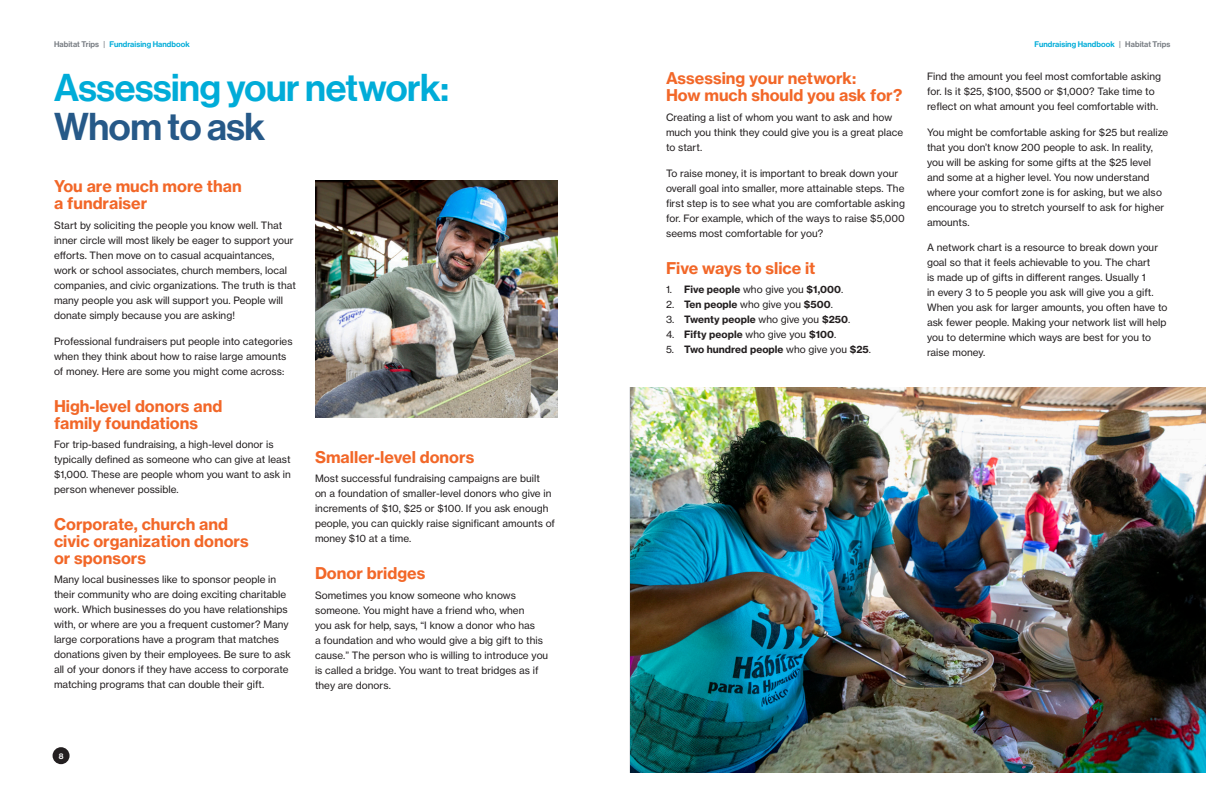
<style>
.page{position:relative;width:1224px;height:792px;background:#fff}
.page>*{position:absolute;margin:0;border:0;box-sizing:border-box;transform-origin:0 0}
.page_headers{font:38px/39px "N Haas Grotesk DS Pro 65 Md";letter-spacing:-.01em;color:#00acd8}
.subhead-orange-bold{font:16px/17px "N Haas Grotesk TX Pro 75 Bd";color:#f26728}
.body_copy{font:10px/15px "N Haas Grotesk TX Pro 55 Rg";letter-spacing:.005em;color:#231f20}
.bullets_-_in_body_co{font:10px "N Haas Grotesk TX Pro 75 Bd";letter-spacing:.005em;color:#231f20}
.bullets_-_in_body_co-2{font:10px "N Haas Grotesk TX Pro 55 Rg";letter-spacing:.005em;color:#231f20}
.t1{font:8px "N Haas Grotesk DS Pro 65 Md";letter-spacing:.01em;color:#00acd8}
.t2{font:8px "N Haas Grotesk DS Pro 65 Md";color:#fff}
.s1{color:#787d83}
.s2{color:#265988}
.s3{font-family:"N Haas Grotesk TX Pro 55 Rg"}
.s4{font-family:"N Haas Grotesk TX Pro 75 Bd"}
</style>
<div class="page">
<div style="left:53px;top:747px;width:17px;height:17px;background:#231f20;border-radius:50%"></div>
<img style="left:316px;top:180px;width:241px;height:238px">
<img style="left:630px;top:387px;width:576px;height:386px">
<p class="t1" style="left:54px;top:40px;width:137px"><span class="s1">Habitat Trips |</span> Fundraising Handbook</p>
<p class="t1" style="left:1034px;top:40px;width:137px">Fundraising Handbook <span class="s1">| Habitat Trips</span></p>
<p class="page_headers" style="left:54px;top:69px;width:397px">Assessing your network:<br><span class="s2">Whom to ask</span></p>
<p class="subhead-orange-bold" style="left:54px;top:178px;width:189px">You are much more than a fundraiser</p>
<p class="body_copy" style="left:54px;top:218px;width:244px">Start by soliciting the people you know well. That inner circle will most likely be eager to support your efforts. Then move on to casual acquaintances, work or school associates, church members, local companies, and civic organizations. The truth is that many people you ask will support you. People will donate simply because you are asking!</p>
<p class="body_copy" style="left:54px;top:334px;width:240px">Professional fundraisers put people into categories when they think about how to raise large amounts of money. Here are some you might come across:</p>
<p class="subhead-orange-bold" style="left:54px;top:397px;width:170px">High-level donors and family foundations</p>
<p class="body_copy" style="left:54px;top:437px;width:238px">For trip-based fundraising, a high-level donor is typically defined as someone who can give at least $1,000. These are people whom you want to ask in person whenever possible.</p>
<p class="subhead-orange-bold" style="left:54px;top:516px;width:196px">Corporate, church and civic organization donors or sponsors</p>
<p class="body_copy" style="left:54px;top:572px;width:238px">Many local businesses like to sponsor people in their community who are doing exciting charitable work. Which businesses do you have relationships with, or where are you a frequent customer? Many large corporations have a program that matches donations given by their employees. Be sure to ask all of your donors if they have access to corporate matching programs that can double their gift.</p>
<p class="body_copy" style="left:927px;top:69px;width:236px">Find the amount you feel most comfortable asking for. Is it $25, $100, $500 or $1,000? Take time to reflect on what amount you feel comfortable with.</p>
<p class="body_copy" style="left:927px;top:124px;width:243px">You might be comfortable asking for $25 but realize that you don’t know 200 people to ask. In reality, you will be asking for some gifts at the $25 level and some at a higher level. You now understand where your comfort zone is for asking, but we also encourage you to stretch yourself to ask for higher amounts.</p>
<p class="body_copy" style="left:927px;top:240px;width:242px">A network chart is a resource to break down your goal so that it feels achievable to you. The chart<br>is made up of gifts in different ranges. Usually 1<br>in every 3 to 5 people you ask will give you a gift.<br>When you ask for larger amounts, you often have to ask fewer people. Making your network list will help you to determine which ways are best for you to raise money.</p>
<p class="subhead-orange-bold" style="left:666px;top:70px;width:238px">Assessing your network:<br>How much should you ask for?</p>
<p class="body_copy" style="left:666px;top:110px;width:239px">Creating a list of whom you want to ask and how much you think they could give you is a great place to start.</p>
<p class="body_copy" style="left:666px;top:166px;width:240px">To raise money, it is important to break down your overall goal into smaller, more attainable steps. The first step is to see what you are comfortable asking for. For example, which of the ways to raise $5,000 seems most comfortable for you?</p>
<p class="subhead-orange-bold" style="left:666px;top:259px;width:151px">Five ways to slice it</p>
<p class="bullets_-_in_body_co" style="left:666px;top:283px;width:179px"><span class="s3">1.</span> Five people <span class="s3">who give you</span> $1,000<span class="s3">.</span></p>
<p class="bullets_-_in_body_co-2" style="left:666px;top:298px;width:168px">2. <span class="s4">Ten people</span> who give you <span class="s4">$500</span>.</p>
<p class="bullets_-_in_body_co" style="left:666px;top:313px;width:186px"><span class="s3">3.</span> Twenty people <span class="s3">who give you</span> $250<span class="s3">.</span></p>
<p class="bullets_-_in_body_co" style="left:666px;top:328px;width:172px"><span class="s3">4.</span> Fifty people <span class="s3">who give you</span> $100<span class="s3">.</span></p>
<p class="bullets_-_in_body_co" style="left:666px;top:343px;width:207px"><span class="s3">5.</span> Two hundred people <span class="s3">who give you</span> $25<span class="s3">.</span></p>
<p class="subhead-orange-bold" style="left:315px;top:449px;width:161px">Smaller-level donors</p>
<p class="body_copy" style="left:315px;top:471px;width:242px">Most successful fundraising campaigns are built<br>on a foundation of smaller-level donors who give in increments of $10, $25 or $100. If you ask enough people, you can quickly raise significant amounts of money $10 at a time.</p>
<p class="subhead-orange-bold" style="left:315px;top:565px;width:112px">Donor bridges</p>
<p class="body_copy" style="left:315px;top:588px;width:235px">Sometimes you know someone who knows someone. You might have a friend who, when<br>you ask for help, says, “I know a donor who has<br>a foundation and who would give a big gift to this cause.” The person who is willing to introduce you is called a bridge. You want to treat bridges as if they are donors.</p>
<p class="t2" style="left:59px;top:751px;width:6px">8</p>
</div>
